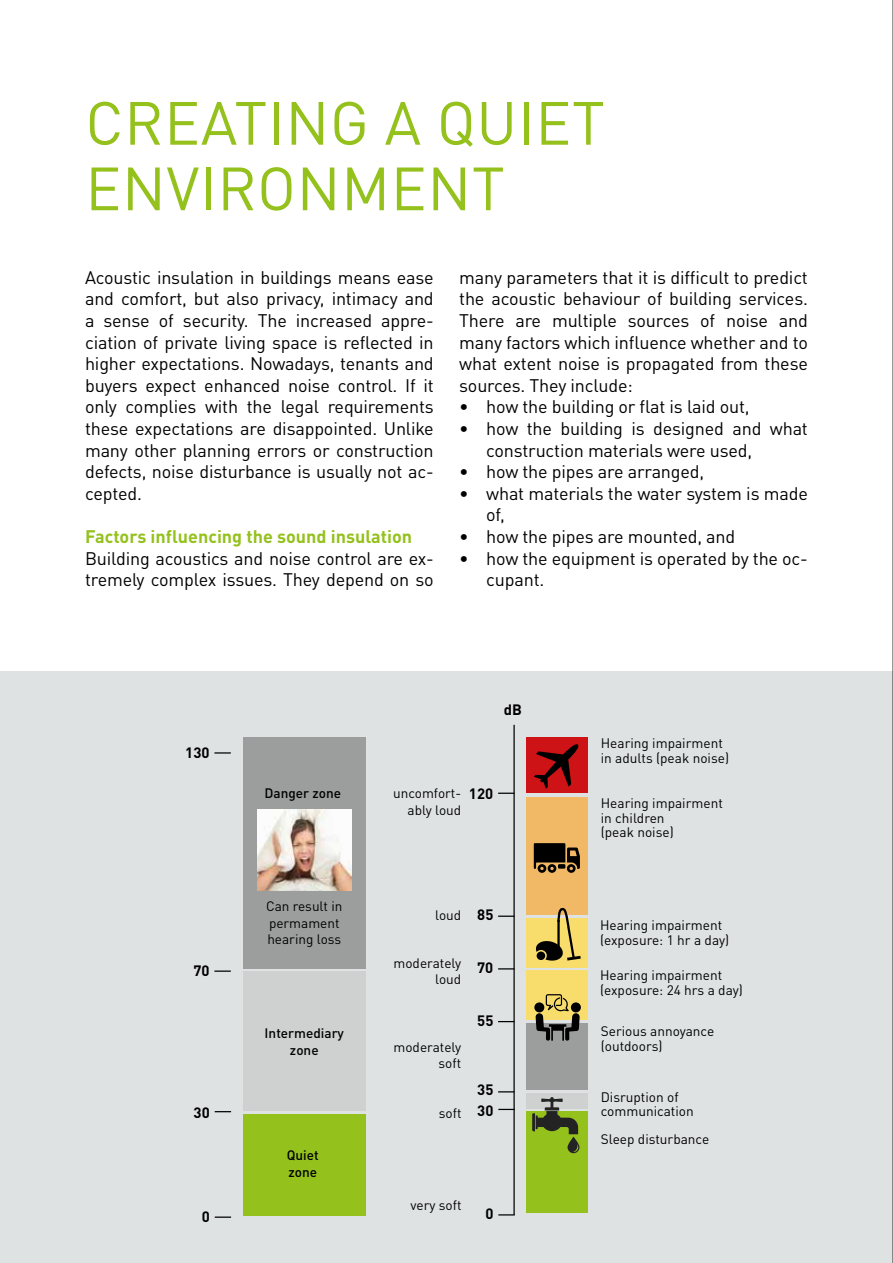
<style>
.page{position:relative;width:893px;height:1263px;background:#fff}
.page>*{position:absolute;margin:0;border:0;box-sizing:border-box;transform-origin:0 0}
.t1{font:60px/65.6px "DIN Pro";letter-spacing:.01em;color:#94c11c}
.t2{font:18px/21.6px "DIN Pro";letter-spacing:-.01em;color:#000}
.t3{font:700 18px "DIN Pro";color:#94c11c}
.t4{font:700 14.85px "DIN Pro";color:#000}
.t5{font:13.65px/15px "DIN Pro";color:#000}
.t6{font:13.5px/16.4px "DIN Pro";color:#000;text-align:right}
.t7{font:500 13.5px/16.4px "DIN Pro";color:#000;text-align:center}
</style>
<div class="page">
<div style="left:0;top:672px;width:893px;height:591px;background:#dfe2e3"></div>
<hr style="left:513px;top:725px;width:2px;height:490px;background:#000">
<svg style="left:498px;top:1214px;width:17px;height:1px"></svg>
<svg style="left:215px;top:1216px;width:16px;height:2px"></svg>
<svg style="left:498px;top:793px;width:16px;height:1px"></svg>
<svg style="left:214px;top:752px;width:17px;height:1px"></svg>
<svg style="left:498px;top:968px;width:16px;height:1px"></svg>
<svg style="left:214px;top:970px;width:17px;height:2px"></svg>
<svg style="left:498px;top:915px;width:16px;height:2px"></svg>
<svg style="left:498px;top:1109px;width:17px;height:1px"></svg>
<svg style="left:215px;top:1111px;width:16px;height:1px"></svg>
<svg style="left:498px;top:1091px;width:16px;height:1px"></svg>
<svg style="left:498px;top:1021px;width:15px;height:1px"></svg>
<div style="left:527px;top:1111px;width:61px;height:102px;background:#94c11c"></div>
<div style="left:243px;top:1114px;width:123px;height:102px;background:#94c11c"></div>
<div style="left:527px;top:1093px;width:61px;height:16px;background:#cfd0d0"></div>
<div style="left:243px;top:972px;width:123px;height:139px;background:#cfd0d0"></div>
<div style="left:527px;top:1023px;width:61px;height:67px;background:#9c9d9d"></div>
<div style="left:243px;top:737px;width:123px;height:232px;background:#9c9d9d"></div>
<div style="left:527px;top:970px;width:61px;height:49px;background:#f8dd6d"></div>
<div style="left:527px;top:918px;width:61px;height:49px;background:#f8dd6d"></div>
<div style="left:527px;top:737px;width:61px;height:55px;background:#cd1316"></div>
<div style="left:527px;top:797px;width:61px;height:118px;background:#f1b865"></div>
<svg style="left:534px;top:744px;width:45px;height:45px"></svg>
<svg style="left:534px;top:843px;width:46px;height:30px"></svg>
<svg style="left:535px;top:994px;width:46px;height:47px"></svg>
<svg style="left:536px;top:908px;width:45px;height:53px"></svg>
<svg style="left:532px;top:1097px;width:47px;height:56px"></svg>
<img style="left:257px;top:810px;width:94px;height:81px">
<hr style="left:892px;top:0;width:1px;height:1263px;background:#000">
<h1 class="t1" style="left:85px;top:84px;width:521px">CREATING A QUIET<br>ENVIRONMENT</h1>
<p class="t2" style="left:85px;top:265px;width:350px;text-align:justify">Acoustic insulation in buildings means ease and comfort, but also privacy, intimacy and a sense of security. The increased appre&shy;ciation of private living space is reflected in higher expectations. Nowadays, tenants and buyers expect enhanced noise control. If it only complies with the legal requirements these expectations are disappointed. Unlike many other planning errors or construction defects, noise disturbance is usually not ac&shy;cepted.</p>
<p class="t3" style="left:85px;top:521px;width:329px">Factors influencing the sound insulation</p>
<p class="t2" style="left:85px;top:545px;width:350px">Building acoustics and noise control are ex&shy;tremely complex issues. They depend on so</p>
<p class="t2" style="left:459px;top:265px;width:350px;text-align:justify">many parameters that it is difficult to predict the acoustic behaviour of building services.<br>There are multiple sources of noise and many factors which influence whether and to what extent noise is propagated from these sources. They include:</p>
<p class="t2" style="left:459px;top:394px;width:292px">• how the building or flat is laid out,</p>
<p class="t2" style="left:486px;top:416px;width:323px;text-indent:-27px">• how the building is designed and what construction materials were used,</p>
<p class="t2" style="left:459px;top:459px;width:246px">• how the pipes are arranged,</p>
<p class="t2" style="left:486px;top:481px;width:323px;text-indent:-27px">• what materials the water system is made of,</p>
<p class="t2" style="left:459px;top:524px;width:277px">• how the pipes are mounted, and</p>
<p class="t2" style="left:486px;top:545px;width:323px;text-indent:-27px">• how the equipment is operated by the oc&shy;cupant.</p>
<p class="t4" style="left:185px;top:741px;width:26px">130</p>
<p class="t4" style="left:504px;top:697px;width:20px">dB</p>
<p class="t5" style="left:601px;top:734px;width:130px">Hearing impairment in adults (peak noise)</p>
<p class="t7" style="left:264px;top:783px;width:78px">Danger zone</p>
<p class="t6" style="left:393px;top:784px;width:70px">uncomfort&shy;ably loud</p>
<p class="t4" style="left:469px;top:781px;width:26px">120</p>
<p class="t6" style="left:266px;top:897px;width:78px;text-align:left">Can result in permament hearing loss</p>
<p class="t4" style="left:477px;top:902px;width:18px">85</p>
<p class="t6" style="left:435px;top:906px;width:28px">loud</p>
<p class="t6" style="left:394px;top:953px;width:69px">moderately loud</p>
<p class="t4" style="left:193px;top:958px;width:18px">70</p>
<p class="t4" style="left:477px;top:955px;width:18px">70</p>
<p class="t7" style="left:265px;top:1024px;width:81px">Intermediary zone</p>
<p class="t6" style="left:394px;top:1037px;width:69px">moderately soft</p>
<p class="t4" style="left:477px;top:1009px;width:18px">55</p>
<p class="t4" style="left:477px;top:1077px;width:18px">35</p>
<p class="t4" style="left:194px;top:1101px;width:18px">30</p>
<p class="t4" style="left:477px;top:1098px;width:18px">30</p>
<p class="t6" style="left:439px;top:1103px;width:24px">soft</p>
<p class="t7" style="left:287px;top:1146px;width:34px;text-align:left">Quiet zone</p>
<p class="t6" style="left:411px;top:1196px;width:52px">very soft</p>
<p class="t4" style="left:202px;top:1204px;width:10px">0</p>
<p class="t4" style="left:485px;top:1201px;width:10px">0</p>
<p class="t5" style="left:601px;top:794px;width:124px">Hearing impairment in children<br>(peak noise)</p>
<p class="t5" style="left:600px;top:917px;width:131px">Hearing impairment (exposure: 1 hr a day)</p>
<p class="t5" style="left:600px;top:966px;width:144px">Hearing impairment (exposure: 24 hrs a day)</p>
<p class="t5" style="left:601px;top:1022px;width:115px">Serious annoyance (outdoors)</p>
<p class="t5" style="left:601px;top:1088px;width:95px">Disruption of communication</p>
<p class="t5" style="left:601px;top:1130px;width:110px">Sleep disturbance</p>
</div>
